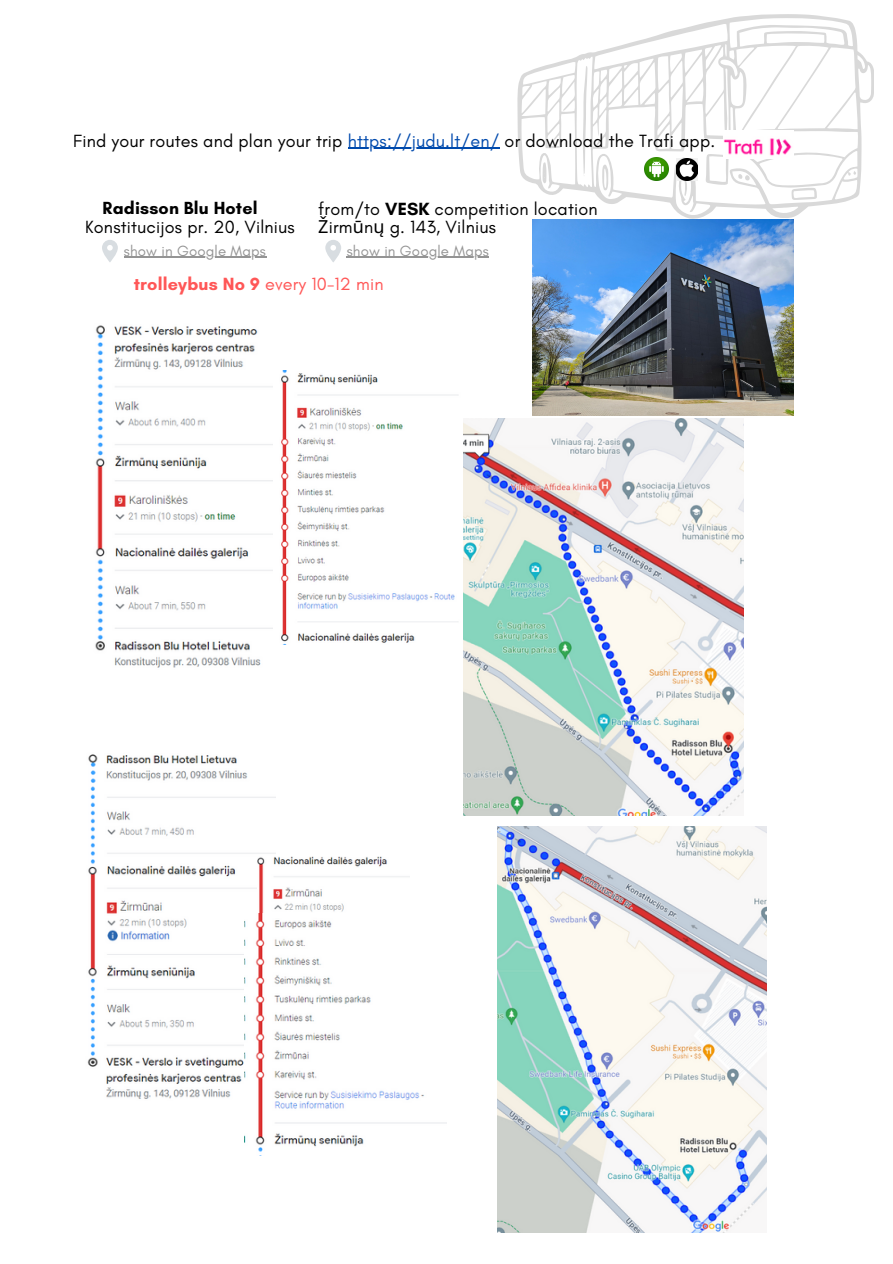
<style>
.page{position:relative;width:893px;height:1264px;background:#fff}
.page>*{position:absolute;margin:0;border:0;box-sizing:border-box;transform-origin:0 0}
.t1{font:18px "Glacial Indifference";letter-spacing:.01em;color:#000}
.t2{font:700 18px "Glacial Indifference";letter-spacing:.01em;color:#ff5757}
.t3{font:700 17.85px "Glacial Indifference";letter-spacing:.01em;color:#000}
.t4{font:15px "Glacial Indifference";letter-spacing:.01em;color:#949494}
.s1{color:#004aad}
.s2{font-weight:700}
.s3{font-family:"Noto Sans"}
.s4{font-weight:400}
</style>
<div class="page">
<svg style="left:517px;top:14px;width:356px;height:205px"></svg>
<svg style="left:705px;top:154px;width:23px;height:31px"></svg>
<svg style="left:791px;top:188px;width:25px;height:12px"></svg>
<svg style="left:582px;top:66px;width:5px;height:110px"></svg>
<svg style="left:602px;top:164px;width:6px;height:26px"></svg>
<svg style="left:542px;top:162px;width:4px;height:21px"></svg>
<svg style="left:684px;top:180px;width:3px;height:16px"></svg>
<svg style="left:738px;top:174px;width:11px;height:7px"></svg>
<svg style="left:853px;top:171px;width:3px;height:4px"></svg>
<img style="left:723px;top:130px;width:70px;height:28px">
<img style="left:644px;top:157px;width:24px;height:24px">
<img style="left:676px;top:158px;width:21px;height:22px">
<svg style="left:102px;top:240px;width:16px;height:22px"></svg>
<svg style="left:325px;top:240px;width:16px;height:22px"></svg>
<img style="left:532px;top:220px;width:261px;height:195px">
<img style="left:95px;top:325px;width:178px;height:343px">
<img style="left:281px;top:370px;width:177px;height:275px">
<img style="left:463px;top:419px;width:280px;height:396px">
<img style="left:87px;top:754px;width:188px;height:345px">
<img style="left:245px;top:912px;width:201px;height:240px">
<img style="left:257px;top:856px;width:152px;height:56px">
<img style="left:497px;top:826px;width:269px;height:406px">
<hr style="left:124px;top:257px;width:142px;height:1px;background:#949494">
<hr style="left:347px;top:148px;width:152px;height:1px;background:#004aad">
<hr style="left:347px;top:257px;width:142px;height:1px;background:#949494">
<p class="t1" style="left:73px;top:129px;width:643px">Find your routes and plan your trip <span class="s1">https://judu.lt/en/</span> or download the Trafi app.</p>
<p class="t3" style="left:103px;top:197px;width:156px">Radisson Blu Hotel</p>
<p class="t1" style="left:318px;top:197px;width:281px">from/to <span class="s2">VESK</span> competition location</p>
<p class="t1" style="left:318px;top:215px;width:179px"><span class="s3">Ž</span>irm<span class="s3">ū</span>n<span class="s3">ų</span> g. 143, Vilnius</p>
<p class="t2" style="left:134px;top:273px;width:251px">trolleybus No 9 <span class="s4">every 10-12 min</span></p>
<p class="t1" style="left:85px;top:216px;width:211px">Konstitucijos pr. 20, Vilnius</p>
<p class="t4" style="left:124px;top:241px;width:143px">show in Google Maps</p>
<p class="t4" style="left:347px;top:241px;width:143px">show in Google Maps</p>
</div>
